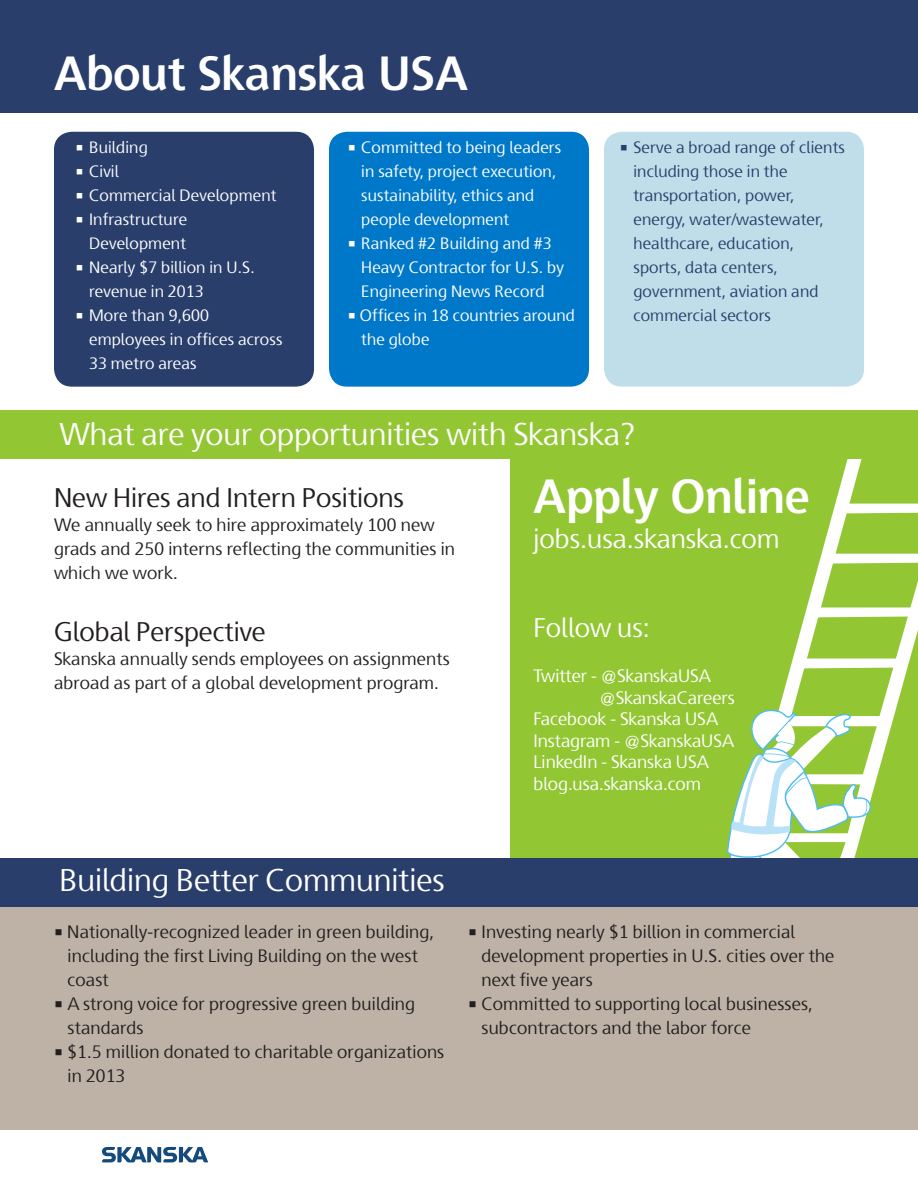
<style>
.page{position:relative;width:918px;height:1188px;background:#fff}
.page>*{position:absolute;margin:0;border:0;box-sizing:border-box;transform-origin:0 0}
.t1{font:700 48px "Skanska Sans Pro";color:#fff}
.Body{font:31.5px "Skanska Sans Pro";color:#fff}
.Body-2{font:27px "Skanska Sans Pro";color:#231f20}
.Body-3{font:27px "Skanska Sans Pro";color:#fff}
.Body-4{font:18px/24px "Skanska Sans Pro";letter-spacing:.01em;color:#231f20}
.Body-5{font:18px "Skanska Sans Pro";color:#fff}
.t2{font:16.5px/24px "Skanska Sans Pro";letter-spacing:.01em;color:#fff}
.t3{font:16.5px/24px "Skanska Sans Pro";letter-spacing:.01em;color:#293e6b}
</style>
<div class="page">
<div style="left:511px;top:454px;width:407px;height:412px;background:#92c633"></div>
<svg style="left:727px;top:459px;width:191px;height:400px"></svg>
<svg style="left:102px;top:1147px;width:106px;height:16px"></svg>
<div style="left:0;top:0;width:918px;height:112px;background:#293e6b"></div>
<div style="left:54px;top:132px;width:260px;height:255px;background:#293e6b;border-radius:18px"></div>
<div style="left:329px;top:132px;width:260px;height:255px;background:#0078c9;border-radius:18px"></div>
<div style="left:604px;top:132px;width:260px;height:255px;background:#c0ddea;border-radius:18px"></div>
<div style="left:0;top:859px;width:918px;height:48px;background:#293e6b"></div>
<div style="left:0;top:410px;width:918px;height:49px;background:#92c633"></div>
<div style="left:0;top:907px;width:918px;height:223px;background:#beb2a6"></div>
<p class="t1" style="left:54px;top:45px;width:415px">About Skanska USA</p>
<p class="t2" style="left:76px;top:135px;width:74px">• Building</p>
<p class="t2" style="left:76px;top:159px;width:45px">• Civil</p>
<p class="t2" style="left:76px;top:183px;width:202px">• Commercial Development</p>
<p class="t2" style="left:76px;top:207px;width:113px;text-align:right">• Infrastructure<br>Development</p>
<p class="t2" style="left:89px;top:255px;width:167px;text-indent:-14px">• Nearly $7 billion in U.S. revenue in 2013</p>
<p class="t2" style="left:89px;top:303px;width:195px;text-indent:-14px">• More than 9,600 employees in offices across<br>33 metro areas</p>
<p class="t2" style="left:361px;top:135px;width:202px;text-indent:-14px">• Committed to being leaders in safety, project execution, sustainability, ethics and people development</p>
<p class="t2" style="left:361px;top:231px;width:204px;text-indent:-14px">• Ranked #2 Building and #3<br>Heavy Contractor for U.S. by<br>Engineering News Record</p>
<p class="t2" style="left:361px;top:303px;width:215px;text-indent:-14px">• Offices in 18 countries around the globe</p>
<p class="t3" style="left:633px;top:135px;width:213px;text-indent:-14px">• Serve a broad range of clients including those in the transportation, power, energy, water/wastewater, healthcare, education, sports, data centers, government, aviation and commercial sectors</p>
<p class="Body" style="left:59px;top:416px;width:577px">What are your opportunities with Skanska?</p>
<p class="Body-2" style="left:54px;top:482px;width:352px">New Hires and Intern Positions</p>
<p class="Body-4" style="left:54px;top:513px;width:403px">We annually seek to hire approximately 100 new grads and 250 interns reflecting the communities in which we work.</p>
<p class="Body-2" style="left:54px;top:616px;width:213px">Global Perspective</p>
<p class="Body-4" style="left:54px;top:646px;width:397px">Skanska annually sends employees on assignments abroad as part of a global development program.</p>
<p class="t1" style="left:534px;top:469px;width:277px">Apply Online</p>
<p class="Body-3" style="left:534px;top:523px;width:248px">jobs.usa.skanska.com</p>
<p class="Body-3" style="left:534px;top:612px;width:118px">Follow us:</p>
<p class="Body-5" style="left:534px;top:665px;width:179px">Twitter - @SkanskaUSA</p>
<p class="Body-5" style="left:599px;top:687px;width:137px">@SkanskaCareers</p>
<p class="Body-5" style="left:534px;top:709px;width:186px">Facebook - Skanska USA</p>
<p class="Body-5" style="left:534px;top:730px;width:202px">Instagram - @SkanskaUSA</p>
<p class="Body-5" style="left:534px;top:752px;width:177px">LinkedIn - Skanska USA</p>
<p class="Body-5" style="left:534px;top:773px;width:169px">blog.usa.skanska.com</p>
<p class="Body" style="left:59px;top:862px;width:387px">Building Better Communities</p>
<p class="Body-4" style="left:68px;top:920px;width:368px;text-indent:-14px">• Nationally-recognized leader in green building, including the first Living Building on the west coast</p>
<p class="Body-4" style="left:68px;top:992px;width:349px;text-indent:-14px">• A strong voice for progressive green building standards</p>
<p class="Body-4" style="left:68px;top:1040px;width:378px;text-indent:-14px">• $1.5 million donated to charitable organizations in 2013</p>
<p class="Body-4" style="left:482px;top:920px;width:354px;text-indent:-14px">• Investing nearly $1 billion in commercial development properties in U.S. cities over the next five years</p>
<p class="Body-4" style="left:482px;top:992px;width:333px;text-indent:-14px">• Committed to supporting local businesses, subcontractors and the labor force</p>
</div>
